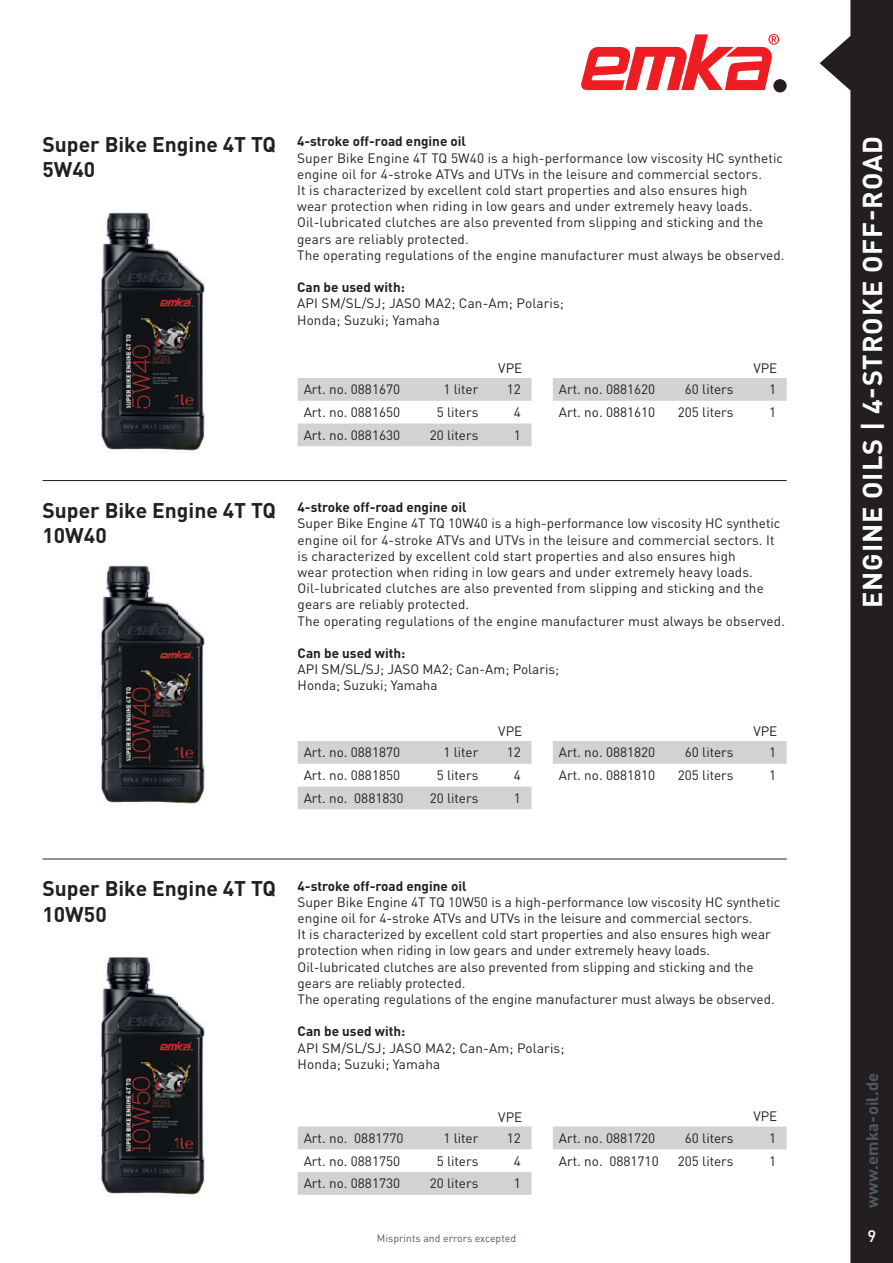
<style>
.page{position:relative;width:893px;height:1263px;background:#fff}
.page>*{position:absolute;margin:0;border:0;box-sizing:border-box;transform-origin:0 0}
.t1{font:700 27px "DIN Pro";letter-spacing:.035em;color:#fff}
.t2{font:700 21px/25.2px "DIN Pro";color:#231f20}
.t3{font:700 16.5px "DIN Pro";letter-spacing:.01em;color:#4f5963}
.t4{font:500 16.5px "DIN Pro";color:#fff}
.t5{font:13.5px/16.2px "DIN Pro";color:#231f20}
.t6{font:700 13.5px "DIN Pro";color:#231f20}
.t7{font:10.5px "DIN Pro";color:#4f5963}
</style>
<div class="page">
<svg style="left:820px;top:0;width:73px;height:1263px;fill:#231f20"></svg>
<svg style="left:581px;top:34px;width:198px;height:57px"></svg>
<div style="left:773px;top:79px;width:14px;height:13px;background:#231f20;border-radius:50%"></div>
<hr style="left:43px;top:480px;width:744px;height:1px;background:#231f20">
<hr style="left:43px;top:859px;width:744px;height:1px;background:#231f20">
<svg style="left:298px;top:741px;width:233px;height:68px"></svg>
<div style="left:553px;top:741px;width:234px;height:23px;background:#d1d2d4"></div>
<svg style="left:298px;top:1126px;width:233px;height:69px"></svg>
<div style="left:553px;top:1126px;width:234px;height:23px;background:#d1d2d4"></div>
<svg style="left:298px;top:378px;width:233px;height:68px"></svg>
<div style="left:553px;top:378px;width:234px;height:23px;background:#d1d2d4"></div>
<img style="left:101px;top:957px;width:104px;height:238px">
<img style="left:101px;top:212px;width:104px;height:239px">
<img style="left:101px;top:565px;width:104px;height:239px">
<h2 class="t2" style="left:43px;top:131px;width:235px">Super Bike Engine 4T TQ<br>5W40</h2>
<p class="t6" style="left:297px;top:133px;width:170px">4-stroke off-road engine oil</p>
<p class="t5" style="left:297px;top:149px;width:489px">Super Bike Engine 4T TQ 5W40 is a high-performance low viscosity HC synthetic engine oil for 4-stroke ATVs and UTVs in the leisure and commercial sectors.<br>It is characterized by excellent cold start properties and also ensures high<br>wear protection when riding in low gears and under extremely heavy loads.<br>Oil-lubricated clutches are also prevented from slipping and sticking and the gears are reliably protected.<br>The operating regulations of the engine manufacturer must always be observed.</p>
<p class="t6" style="left:297px;top:278px;width:109px">Can be used with:</p>
<p class="t5" style="left:297px;top:295px;width:268px">API SM/SL/SJ; JASO MA2; Can-Am; Polaris;<br>Honda; Suzuki; Yamaha</p>
<p class="t5" style="left:498px;top:360px;width:25px">VPE</p>
<p class="t5" style="left:753px;top:360px;width:25px">VPE</p>
<p class="t5" style="left:304px;top:381px;width:98px">Art. no. 0881670</p>
<p class="t5" style="left:443px;top:381px;width:37px">1 liter</p>
<p class="t5" style="left:507px;top:381px;width:16px">12</p>
<p class="t5" style="left:304px;top:404px;width:98px">Art. no. 0881650</p>
<p class="t5" style="left:437px;top:404px;width:43px">5 liters</p>
<p class="t5" style="left:514px;top:404px;width:9px">4</p>
<p class="t5" style="left:304px;top:427px;width:98px">Art. no. 0881630</p>
<p class="t5" style="left:430px;top:427px;width:50px">20 liters</p>
<p class="t5" style="left:514px;top:427px;width:9px">1</p>
<p class="t5" style="left:559px;top:381px;width:98px">Art. no. 0881620</p>
<p class="t5" style="left:685px;top:381px;width:50px">60 liters</p>
<p class="t5" style="left:769px;top:381px;width:9px">1</p>
<p class="t5" style="left:559px;top:404px;width:98px">Art. no. 0881610</p>
<p class="t5" style="left:678px;top:404px;width:57px">205 liters</p>
<p class="t5" style="left:769px;top:404px;width:9px">1</p>
<h2 class="t2" style="left:43px;top:497px;width:235px">Super Bike Engine 4T TQ<br>10W40</h2>
<p class="t6" style="left:298px;top:498px;width:170px">4-stroke off-road engine oil</p>
<p class="t5" style="left:298px;top:515px;width:489px">Super Bike Engine 4T TQ 10W40 is a high-performance low viscosity HC synthetic engine oil for 4-stroke ATVs and UTVs in the leisure and commercial sectors. It is characterized by excellent cold start properties and also ensures high<br>wear protection when riding in low gears and under extremely heavy loads.<br>Oil-lubricated clutches are also prevented from slipping and sticking and the gears are reliably protected.<br>The operating regulations of the engine manufacturer must always be observed.</p>
<p class="t6" style="left:298px;top:644px;width:109px">Can be used with:</p>
<p class="t5" style="left:298px;top:661px;width:263px">API SM/SL/SJ; JASO MA2; Can-Am; Polaris;<br>Honda; Suzuki; Yamaha</p>
<p class="t5" style="left:498px;top:723px;width:25px">VPE</p>
<p class="t5" style="left:753px;top:723px;width:25px">VPE</p>
<p class="t5" style="left:304px;top:744px;width:98px">Art. no. 0881870</p>
<p class="t5" style="left:443px;top:744px;width:37px">1 liter</p>
<p class="t5" style="left:507px;top:744px;width:16px">12</p>
<p class="t5" style="left:304px;top:767px;width:98px">Art. no. 0881850</p>
<p class="t5" style="left:437px;top:767px;width:43px">5 liters</p>
<p class="t5" style="left:514px;top:767px;width:9px">4</p>
<p class="t5" style="left:304px;top:790px;width:101px">Art. no. 0881830</p>
<p class="t5" style="left:430px;top:790px;width:50px">20 liters</p>
<p class="t5" style="left:514px;top:790px;width:9px">1</p>
<p class="t5" style="left:559px;top:744px;width:98px">Art. no. 0881820</p>
<p class="t5" style="left:685px;top:744px;width:50px">60 liters</p>
<p class="t5" style="left:769px;top:744px;width:9px">1</p>
<p class="t5" style="left:559px;top:767px;width:98px">Art. no. 0881810</p>
<p class="t5" style="left:678px;top:767px;width:57px">205 liters</p>
<p class="t5" style="left:769px;top:767px;width:9px">1</p>
<h2 class="t2" style="left:43px;top:875px;width:235px">Super Bike Engine 4T TQ<br>10W50</h2>
<p class="t6" style="left:298px;top:877px;width:170px">4-stroke off-road engine oil</p>
<p class="t5" style="left:298px;top:893px;width:484px">Super Bike Engine 4T TQ 10W50 is a high-performance low viscosity HC synthetic engine oil for 4-stroke ATVs and UTVs in the leisure and commercial sectors.<br>It is characterized by excellent cold start properties and also ensures high wear protection when riding in low gears and under extremely heavy loads.<br>Oil-lubricated clutches are also prevented from slipping and sticking and the gears are reliably protected.<br>The operating regulations of the engine manufacturer must always be observed.</p>
<p class="t6" style="left:298px;top:1022px;width:109px">Can be used with:</p>
<p class="t5" style="left:298px;top:1039px;width:268px">API SM/SL/SJ; JASO MA2; Can-Am; Polaris;<br>Honda; Suzuki; Yamaha</p>
<p class="t5" style="left:498px;top:1109px;width:25px">VPE</p>
<p class="t5" style="left:753px;top:1108px;width:25px">VPE</p>
<p class="t5" style="left:304px;top:1129px;width:101px">Art. no. 0881770</p>
<p class="t5" style="left:443px;top:1129px;width:37px">1 liter</p>
<p class="t5" style="left:507px;top:1129px;width:16px">12</p>
<p class="t5" style="left:304px;top:1152px;width:98px">Art. no. 0881750</p>
<p class="t5" style="left:437px;top:1152px;width:43px">5 liters</p>
<p class="t5" style="left:514px;top:1152px;width:9px">4</p>
<p class="t5" style="left:304px;top:1175px;width:98px">Art. no. 0881730</p>
<p class="t5" style="left:430px;top:1175px;width:50px">20 liters</p>
<p class="t5" style="left:514px;top:1175px;width:9px">1</p>
<p class="t5" style="left:559px;top:1129px;width:98px">Art. no. 0881720</p>
<p class="t5" style="left:685px;top:1129px;width:50px">60 liters</p>
<p class="t5" style="left:769px;top:1129px;width:9px">1</p>
<p class="t5" style="left:559px;top:1152px;width:101px">Art. no. 0881710</p>
<p class="t5" style="left:678px;top:1152px;width:57px">205 liters</p>
<p class="t5" style="left:769px;top:1152px;width:9px">1</p>
<h1 class="t1" style="left:854px;top:608px;width:473px;rotate:-90deg">ENGINE OILS | 4-STROKE OFF-ROAD</h1>
<p class="t3" style="left:861px;top:1208px;width:137px;rotate:-90deg">www.emka-oil.de</p>
<p class="t7" style="left:377px;top:1231px;width:141px">Misprints and errors excepted</p>
<p class="t4" style="left:867px;top:1225px;width:10px">9</p>
</div>
